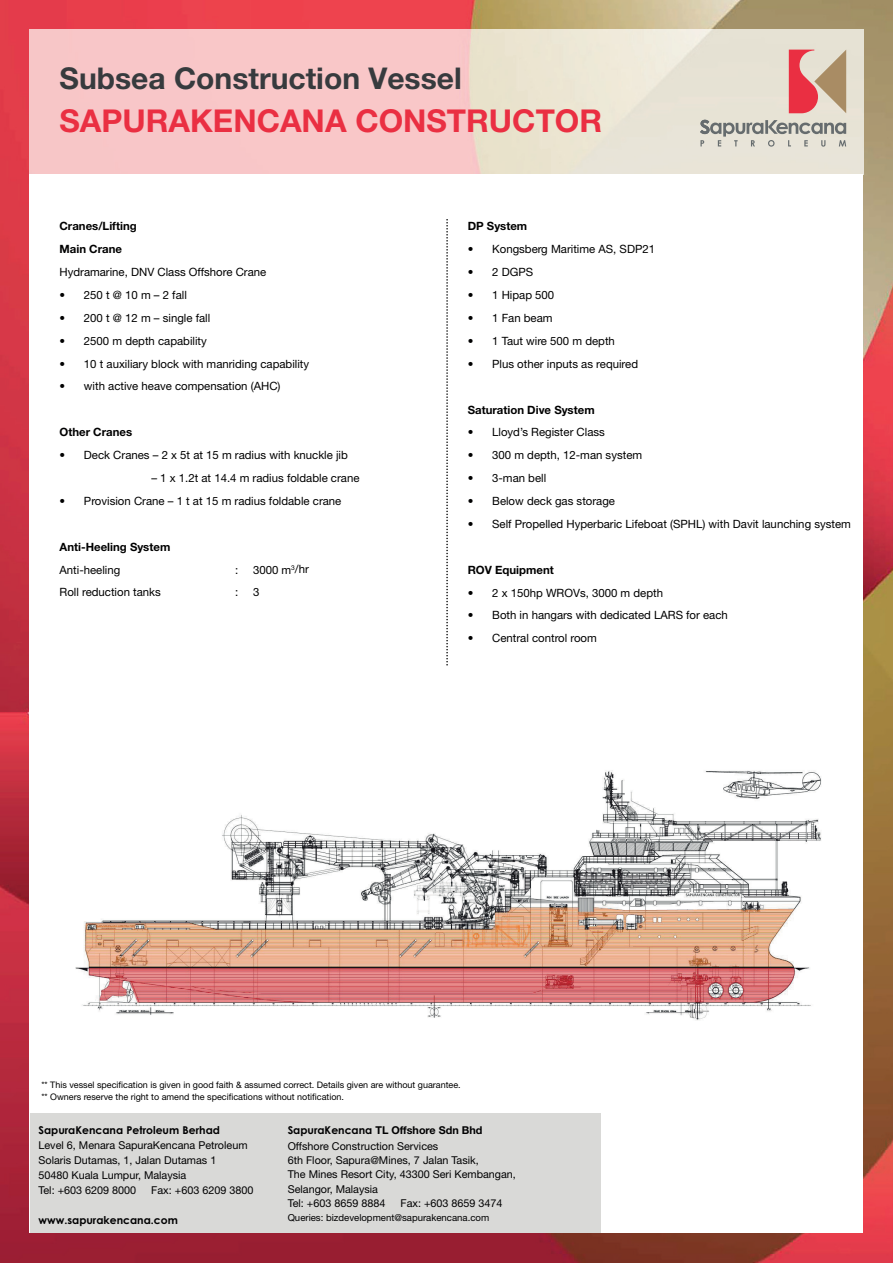
<style>
.page{position:relative;width:893px;height:1263px;background:#fff}
.page>*{position:absolute;margin:0;border:0;box-sizing:border-box;transform-origin:0 0}
.t1{font:700 31.5px "Helvetica Neue";color:#ea2f42}
.t2{font:700 30px "Helvetica Neue";color:#373b3e}
.t3{font:11.4px/23px "Helvetica Neue";color:#000001}
.t4{font:700 11.4px/23px "Helvetica Neue";color:#000001}
.t5{font:10.8px/15px "Helvetica Neue";color:#000001}
.t6{font:700 10.8px "Century Gothic";color:#000001}
.t7{font:9.6px "Helvetica Neue";color:#000001}
.t8{font:9px/12px "Helvetica Neue";color:#000001}
.s1{font-weight:700}
.s2{font-weight:400}
.s3{font-family:"Century Gothic";font-weight:700}
</style>
<div class="page">
<img style="left:0;top:0;width:893px;height:1263px">
<img style="left:30px;top:30px;width:833px;height:145px">
<div style="left:30px;top:175px;width:833px;height:1058px;background:#fff"></div>
<svg style="left:789px;top:50px;width:57px;height:63px;background:#d68b81"></svg>
<svg style="left:700px;top:120px;width:146px;height:27px;background:#c2c1b9"></svg>
<svg style="left:446px;top:219px;width:2px;height:446px"></svg>
<img style="left:75px;top:770px;width:747px;height:251px">
<div style="left:30px;top:1113px;width:571px;height:120px;background:#d9d9d7"></div>
<p class="t2" style="left:60px;top:68px;width:404px">Subsea Construction Vessel</p>
<p class="t1" style="left:60px;top:110px;width:544px">SAPURAKENCANA CONSTRUCTOR</p>
<p class="t3" style="left:60px;top:216px;width:208px"><span class="s1">Cranes/Lifting<br>Main Crane<br></span>Hydramarine, DNV Class Offshore Crane</p>
<p class="t3" style="left:60px;top:285px;width:129px">• 250 t @ 10 m – 2 fall</p>
<p class="t3" style="left:60px;top:307px;width:152px">• 200 t @ 12 m – single fall</p>
<p class="t3" style="left:60px;top:330px;width:149px">• 2500 m depth capability</p>
<p class="t3" style="left:60px;top:353px;width:251px">• 10 t auxiliary block with manriding capability</p>
<p class="t3" style="left:60px;top:376px;width:222px">• with active heave compensation (AHC)</p>
<p class="t4" style="left:60px;top:422px;width:74px">Other Cranes</p>
<p class="t3" style="left:60px;top:445px;width:290px">• Deck Cranes – 2 x 5t at 15 m radius with knuckle jib</p>
<p class="t3" style="left:151px;top:468px;width:210px">– 1 x 1.2t at 14.4 m radius foldable crane</p>
<p class="t3" style="left:60px;top:490px;width:283px">• Provision Crane – 1 t at 15 m radius foldable crane</p>
<p class="t4" style="left:60px;top:536px;width:112px">Anti-Heeling System<br><span class="s2">Anti-heeling</span></p>
<p class="t3" style="left:235px;top:559px;width:5px">:</p>
<p class="t3" style="left:253px;top:559px;width:57px">3000 m<sup>3</sup>/hr</p>
<p class="t3" style="left:60px;top:582px;width:103px">Roll reduction tanks</p>
<p class="t3" style="left:235px;top:582px;width:5px">:</p>
<p class="t3" style="left:253px;top:582px;width:8px">3</p>
<p class="t4" style="left:468px;top:216px;width:61px">DP System</p>
<p class="t3" style="left:468px;top:239px;width:189px">• Kongsberg Maritime AS, SDP21</p>
<p class="t3" style="left:468px;top:262px;width:67px">• 2 DGPS</p>
<p class="t3" style="left:468px;top:285px;width:88px">• 1 Hipap 500</p>
<p class="t3" style="left:468px;top:308px;width:86px">• 1 Fan beam</p>
<p class="t3" style="left:468px;top:330px;width:149px">• 1 Taut wire 500 m depth</p>
<p class="t3" style="left:468px;top:353px;width:172px">• Plus other inputs as required</p>
<p class="t4" style="left:468px;top:399px;width:128px">Saturation Dive System</p>
<p class="t3" style="left:468px;top:422px;width:139px">• Lloyd’s Register Class</p>
<p class="t3" style="left:468px;top:445px;width:176px">• 300 m depth, 12-man system</p>
<p class="t3" style="left:468px;top:468px;width:80px">• 3-man bell</p>
<p class="t3" style="left:468px;top:491px;width:149px">• Below deck gas storage</p>
<p class="t3" style="left:468px;top:514px;width:385px">• Self Propelled Hyperbaric Lifeboat (SPHL) with Davit launching system</p>
<p class="t4" style="left:468px;top:559px;width:88px">ROV Equipment</p>
<p class="t3" style="left:468px;top:582px;width:197px">• 2 x 150hp WROVs, 3000 m depth</p>
<p class="t3" style="left:468px;top:605px;width:262px">• Both in hangars with dedicated LARS for each</p>
<p class="t3" style="left:468px;top:628px;width:131px">• Central control room</p>
<p class="t8" style="left:41px;top:1080px;width:421px">** This vessel specification is given in good faith &amp; assumed correct. Details given are without guarantee. ** Owners reserve the right to amend the specifications without notification.</p>
<p class="t5" style="left:39px;top:1123px;width:211px"><span class="s3">SapuraKencana Petroleum Berhad<br></span>Level 6, Menara SapuraKencana Petroleum<br>Solaris Dutamas, 1, Jalan Dutamas 1<br>50480 Kuala Lumpur, Malaysia<br>Tel: +603 6209 8000</p>
<p class="t5" style="left:288px;top:1123px;width:196px;line-height:15.8px"><span class="s3">SapuraKencana</span> <span class="s1">TL Offshore Sdn Bhd<br></span>Offshore Construction Services</p>
<p class="t5" style="left:288px;top:1154px;width:230px;line-height:14.2px">6th Floor, Sapura@Mines, 7 Jalan Tasik,<br>The Mines Resort City, 43300 Seri Kembangan,<br>Selangor, Malaysia<br>Tel: +603 8659 8884</p>
<p class="t5" style="left:151px;top:1183px;width:104px">Fax: +603 6209 3800</p>
<p class="t6" style="left:39px;top:1213px;width:141px">www.sapurakencana.com</p>
<p class="t5" style="left:400px;top:1196px;width:104px">Fax: +603 8659 3474</p>
<p class="t7" style="left:288px;top:1214px;width:203px">Queries: bizdevelopment@sapurakencana.com</p>
</div>
